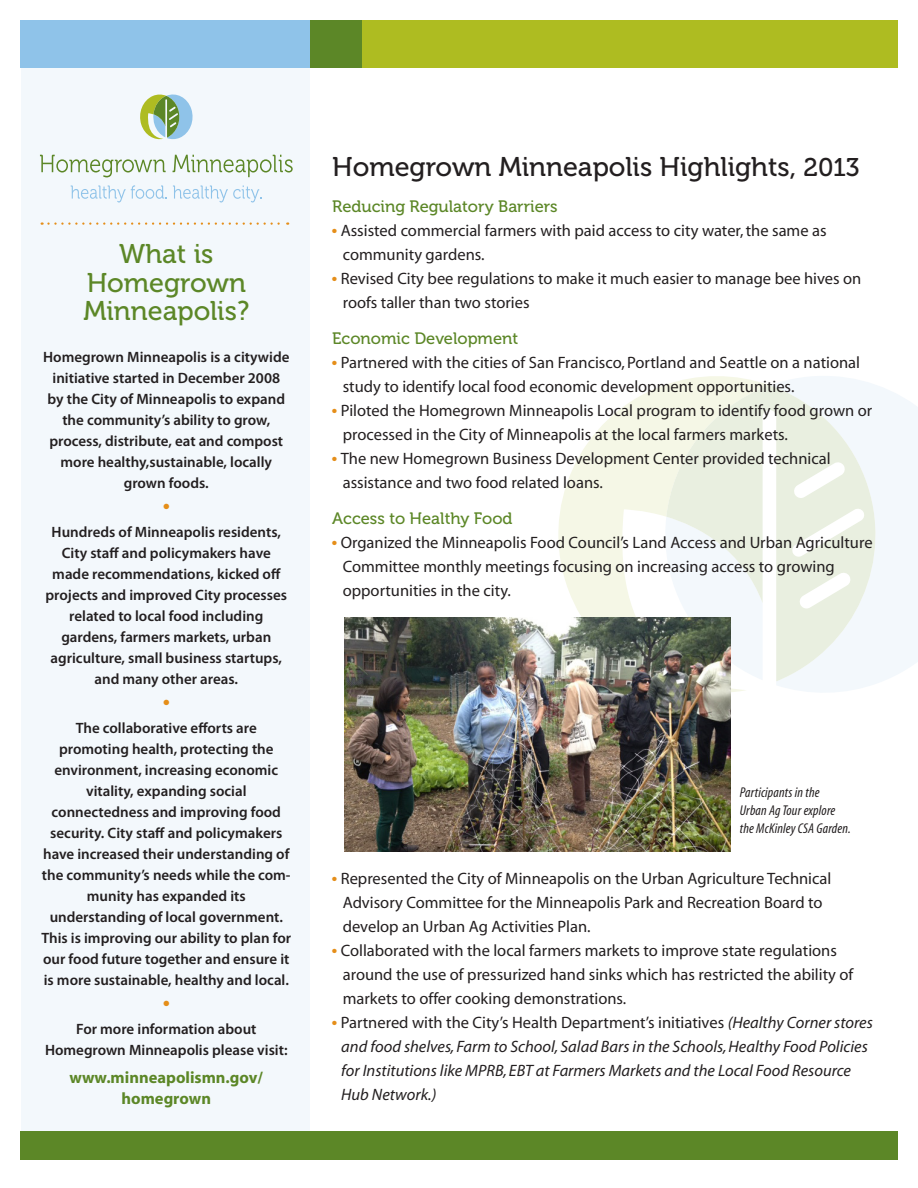
<style>
.page{position:relative;width:918px;height:1188px;background:#fff}
.page>*{position:absolute;margin:0;border:0;box-sizing:border-box;transform-origin:0 0}
.t1{font:27px "Museo 500";color:#231f20}
.t2{font:27px "Museo 500";color:#5c8727}
.t3{font:16.5px "Myriad";color:#231f20}
.t4{font:italic 16.5px "Myriad";color:#231f20}
.t5{font:16.5px "Museo 500";color:#5c8727}
.t6{font:700 16.5px "Myriad";color:#5c8727}
.t7{font:600 15px/21px "Myriad Pro";color:#231f20;text-align:center}
.t8{font:italic condensed 14.25px "Myriad";letter-spacing:.01em;color:#231f20}
.t9{font:7.5px "Zapf Dingbats";color:#e58e19}
.s1{font-size:25.5px}
.s2{font-style:italic}
</style>
<div class="page">
<div style="left:21px;top:60px;width:289px;height:1093px;background:#f3f8fc"></div>
<div style="left:20px;top:20px;width:290px;height:48px;background:#8fc3e9"></div>
<svg style="left:558px;top:376px;width:210px;height:317px;fill:#f5f7e6"></svg>
<svg style="left:773px;top:376px;width:145px;height:316px;fill:#f3f8fc"></svg>
<svg style="left:666px;top:385px;width:230px;height:296px"></svg>
<div style="left:310px;top:20px;width:54px;height:48px;background:#5c8727"></div>
<div style="left:362px;top:20px;width:536px;height:48px;background:#aebc21"></div>
<svg style="left:40px;top:155px;width:126px;height:22px"></svg>
<svg style="left:173px;top:155px;width:120px;height:22px"></svg>
<svg style="left:140px;top:94px;width:53px;height:46px"></svg>
<svg style="left:71px;top:185px;width:96px;height:18px"></svg>
<svg style="left:173px;top:185px;width:88px;height:18px"></svg>
<svg style="left:42px;top:222px;width:246px;height:3px"></svg>
<div style="left:20px;top:1132px;width:878px;height:28px;background:#5c8727"></div>
<img style="left:345px;top:618px;width:385px;height:233px">
<p class="t2" style="left:119px;top:239px;width:96px">What is</p>
<p class="t2" style="left:87px;top:268px;width:161px">Homegrown</p>
<p class="t2" style="left:83px;top:296px;width:167px">Minneapolis?</p>
<p class="t7" style="left:43px;top:346px;width:248px">Homegrown Minneapolis is a citywide initiative started in December 2008</p>
<p class="t7" style="left:48px;top:388px;width:239px">by the City of Minneapolis to expand the community’s ability to grow,</p>
<p class="t7" style="left:49px;top:430px;width:235px">process, distribute, eat and compost more healthy,sustainable, locally grown foods.</p>
<p class="t9" style="left:163px;top:503px;width:7px">●</p>
<p class="t7" style="left:52px;top:521px;width:231px">Hundreds of Minneapolis residents,<br>City staff and policymakers have</p>
<p class="t7" style="left:46px;top:563px;width:243px">made recommendations, kicked off projects and improved City processes related to local food including</p>
<p class="t7" style="left:61px;top:626px;width:211px">gardens, farmers markets, urban</p>
<p class="t7" style="left:51px;top:647px;width:233px">agriculture, small business startups, and many other areas.</p>
<p class="t9" style="left:163px;top:699px;width:7px">●</p>
<p class="t7" style="left:76px;top:717px;width:183px">The collaborative efforts are</p>
<p class="t7" style="left:59px;top:738px;width:216px">promoting health, protecting the</p>
<p class="t7" style="left:54px;top:759px;width:225px">environment, increasing economic vitality, expanding social</p>
<p class="t7" style="left:52px;top:801px;width:231px">connectedness and improving food</p>
<p class="t7" style="left:42px;top:822px;width:250px">security. City staff and policymakers have increased their understanding of the community’s needs while the com&shy;munity has expanded its</p>
<p class="t7" style="left:41px;top:906px;width:251px">understanding of local government.<br>This is improving our ability to plan for our food future together and ensure it is more sustainable, healthy and local.</p>
<p class="t9" style="left:163px;top:1000px;width:7px">●</p>
<p class="t7" style="left:76px;top:1018px;width:182px">For more information about</p>
<p class="t7" style="left:45px;top:1039px;width:244px">Homegrown Minneapolis please visit:</p>
<p class="t6" style="left:70px;top:1069px;width:195px">www.minneapolismn.gov/</p>
<p class="t6" style="left:122px;top:1090px;width:91px">homegrown</p>
<p class="t1" style="left:332px;top:152px;width:529px">Homegrown Minneapolis Highlights, <span class="s1">2013</span></p>
<p class="t5" style="left:332px;top:197px;width:227px">Reducing Regulatory Barriers</p>
<p class="t3" style="left:332px;top:222px;width:496px"><sup>●</sup> Assisted commercial farmers with paid access to city water, the same as</p>
<p class="t3" style="left:343px;top:246px;width:143px">community gardens.</p>
<p class="t3" style="left:332px;top:270px;width:531px"><sup>●</sup> Revised City bee regulations to make it much easier to manage bee hives on</p>
<p class="t3" style="left:343px;top:294px;width:188px">roofs taller than two stories</p>
<p class="t5" style="left:332px;top:329px;width:188px">Economic Development</p>
<p class="t3" style="left:332px;top:354px;width:529px"><sup>●</sup> Partnered with the cities of San Francisco, Portland and Seattle on a national</p>
<p class="t3" style="left:343px;top:378px;width:453px">study to identify local food economic development opportunities.</p>
<p class="t3" style="left:332px;top:402px;width:541px"><sup>●</sup> Piloted the Homegrown Minneapolis Local program to identify food grown or</p>
<p class="t3" style="left:343px;top:426px;width:447px">processed in the City of Minneapolis at the local farmers markets.</p>
<p class="t3" style="left:332px;top:450px;width:500px"><sup>●</sup> The new Homegrown Business Development Center provided technical</p>
<p class="t3" style="left:343px;top:474px;width:262px">assistance and two food related loans.</p>
<p class="t5" style="left:332px;top:509px;width:182px">Access to Healthy Food</p>
<p class="t3" style="left:332px;top:534px;width:542px"><sup>●</sup> Organized the Minneapolis Food Council’s Land Access and Urban Agriculture</p>
<p class="t3" style="left:343px;top:558px;width:493px">Committee monthly meetings focusing on increasing access to growing</p>
<p class="t3" style="left:343px;top:582px;width:170px">opportunities in the city.</p>
<p class="t8" style="left:740px;top:785px;width:81px">Participants in the</p>
<p class="t8" style="left:740px;top:803px;width:97px">Urban Ag Tour explore</p>
<p class="t8" style="left:740px;top:821px;width:113px">the McKinley CSA Garden.</p>
<p class="t3" style="left:332px;top:870px;width:501px"><sup>●</sup> Represented the City of Minneapolis on the Urban Agriculture Technical</p>
<p class="t3" style="left:343px;top:894px;width:481px">Advisory Committee for the Minneapolis Park and Recreation Board to</p>
<p class="t3" style="left:343px;top:918px;width:249px">develop an Urban Ag Activities Plan.</p>
<p class="t3" style="left:332px;top:942px;width:506px"><sup>●</sup> Collaborated with the local farmers markets to improve state regulations</p>
<p class="t3" style="left:343px;top:966px;width:512px">around the use of pressurized hand sinks which has restricted the ability of</p>
<p class="t3" style="left:343px;top:990px;width:285px">markets to offer cooking demonstrations.</p>
<p class="t3" style="left:332px;top:1014px;width:542px"><sup>●</sup> Partnered with the City’s Health Department’s initiatives <span class="s2">(Healthy Corner stores</span></p>
<p class="t4" style="left:341px;top:1038px;width:528px">and food shelves, Farm to School, Salad Bars in the Schools, Healthy Food Policies</p>
<p class="t4" style="left:341px;top:1062px;width:511px">for Institutions like MPRB, EBT at Farmers Markets and the Local Food Resource</p>
<p class="t4" style="left:341px;top:1086px;width:97px">Hub Network.)</p>
</div>
